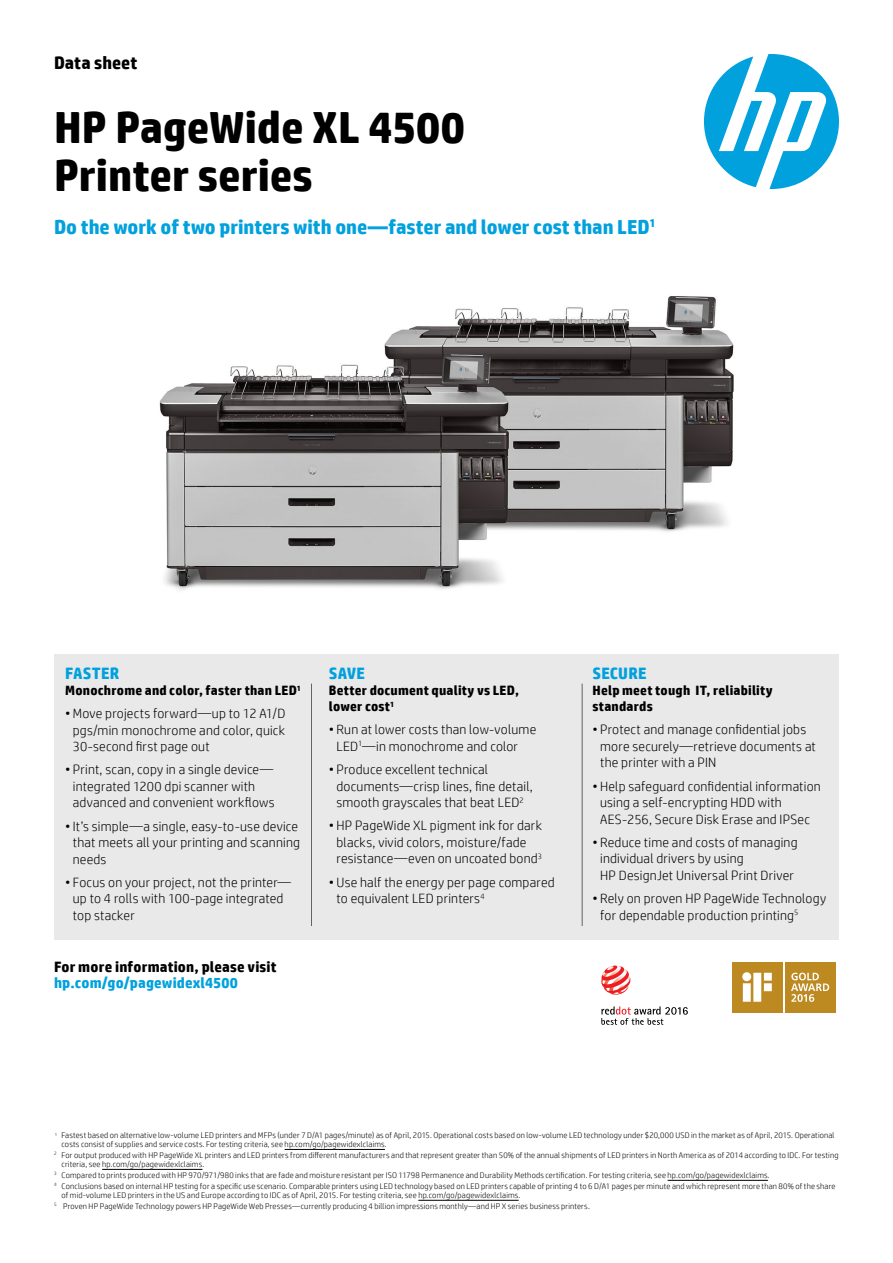
<style>
.page{position:relative;width:893px;height:1263px;background:#fff}
.page>*{position:absolute;margin:0;border:0;box-sizing:border-box;transform-origin:0 0}
.t1{font:700 45px/48px "HP Simplified";color:#000}
.t2{font:700 20.25px "HP Simplified";color:#00a1dd}
.t3{font:700 18px "HP Simplified";color:#000}
.t4{font:700 16.5px "HP Simplified";letter-spacing:.01em;color:#00a1dd}
.t5{font:700 15px "HP Simplified";letter-spacing:.01em;color:#000}
.t6{font:700 15px "HP Simplified";letter-spacing:.01em;color:#00a1dd}
.t7{font:300 13.5px/16.5px "HP Simplified";letter-spacing:.015em;color:#000}
.t8{font:700 13.5px/16.2px "HP Simplified";letter-spacing:.015em;color:#000}
.t9{font:300 8.25px/9px "HP Simplified";letter-spacing:.02em;color:#000}
</style>
<div class="page">
<svg style="left:704px;top:54px;width:135px;height:135px"></svg>
<img style="left:159px;top:296px;width:575px;height:295px">
<svg style="left:730px;top:959px;width:108px;height:56px"></svg>
<div style="left:732px;top:962px;width:50px;height:50px;background:#bd8921"></div>
<svg style="left:742px;top:972px;width:30px;height:30px"></svg>
<div style="left:785px;top:962px;width:50px;height:50px;background:#bd8921"></div>
<svg style="left:791px;top:973px;width:38px;height:29px"></svg>
<div style="left:54px;top:654px;width:785px;height:286px;background:#e6e7e8"></div>
<hr style="left:311px;top:684px;width:1px;height:242px;background:#5e6468">
<hr style="left:582px;top:684px;width:1px;height:242px;background:#5e6468">
<hr style="left:285px;top:1149px;width:100px;height:1px;background:#000">
<hr style="left:102px;top:1169px;width:100px;height:1px;background:#000">
<hr style="left:668px;top:1180px;width:100px;height:1px;background:#000">
<hr style="left:418px;top:1200px;width:101px;height:1px;background:#000">
<svg style="left:601px;top:965px;width:29px;height:30px"></svg>
<svg style="left:601px;top:1006px;width:87px;height:19px"></svg>
<h3 class="t3" style="left:54px;top:51px;width:85px">Data sheet</h3>
<h1 class="t1" style="left:54px;top:104px;width:413px">HP PageWide XL 4500<br>Printer series</h1>
<h2 class="t2" style="left:54px;top:214px;width:603px">Do the work of two printers with one—faster and lower cost than LED<sup>1</sup></h2>
<h3 class="t4" style="left:65px;top:662px;width:55px">FASTER</h3>
<h3 class="t8" style="left:65px;top:682px;width:237px">Monochrome and color, faster than LED<sup>1</sup></h3>
<h3 class="t7" style="left:73px;top:705px;width:214px;text-align:justify;text-indent:-8px">•Move projects forward—up to 12 A1/D pgs/min monochrome and color, quick 30-second first page out</h3>
<h3 class="t7" style="left:73px;top:761px;width:203px;text-indent:-8px">• Print, scan, copy in a single device— integrated 1200 dpi scanner with advanced and convenient workflows</h3>
<h3 class="t7" style="left:73px;top:817px;width:229px;text-indent:-8px">•It’s simple—a single, easy-to-use device that meets all your printing and scanning needs</h3>
<h3 class="t7" style="left:73px;top:873px;width:220px;text-indent:-8px">• Focus on your project, not the printer— up to 4 rolls with 100-page integrated top stacker</h3>
<h3 class="t5" style="left:54px;top:957px;width:224px">For more information, please visit</h3>
<h3 class="t6" style="left:54px;top:973px;width:185px">hp.com/go/pagewidexl4500</h3>
<h3 class="t4" style="left:329px;top:662px;width:38px">SAVE</h3>
<h3 class="t8" style="left:329px;top:682px;width:192px">Better document quality vs LED, lower cost<sup>1</sup></h3>
<h3 class="t7" style="left:336px;top:721px;width:201px;text-indent:-8px">• Run at lower costs than low-volume<br>LED<sup>1</sup>—in monochrome and color</h3>
<h3 class="t7" style="left:336px;top:761px;width:198px;text-indent:-8px">• Produce excellent technical documents—crisp lines, fine detail, smooth grayscales that beat LED<sup>2</sup></h3>
<h3 class="t7" style="left:329px;top:817px;width:215px;text-align:center">• HP PageWide XL pigment ink for dark blacks, vivid colors, moisture/fade resistance—even on uncoated bond<sup>3</sup></h3>
<h3 class="t7" style="left:336px;top:873px;width:220px;text-indent:-8px">• Use half the energy per page compared to equivalent LED printers<sup>4</sup></h3>
<h3 class="t4" style="left:593px;top:662px;width:55px">SECURE</h3>
<h3 class="t8" style="left:593px;top:682px;width:182px">Help meet tough IT, reliability standards</h3>
<h3 class="t7" style="left:600px;top:721px;width:217px;text-indent:-8px">• Protect and manage confidential jobs more securely—retrieve documents at the printer with a PIN</h3>
<h3 class="t7" style="left:600px;top:777px;width:222px;text-indent:-8px">• Help safeguard confidential information using a self-encrypting HDD with<br>AES-256, Secure Disk Erase and IPSec</h3>
<h3 class="t7" style="left:600px;top:833px;width:199px;text-indent:-8px">• Reduce time and costs of managing individual drivers by using<br>HP DesignJet Universal Print Driver</h3>
<h3 class="t7" style="left:600px;top:890px;width:228px;text-indent:-8px">• Rely on proven HP PageWide Technology for dependable production printing<sup>5</sup></h3>
<p class="t9" style="left:62px;top:1130px;width:775px;text-indent:-7px"><sup>1</sup> Fastest based on alternative low-volume LED printers and MFPs (under 7 D/A1 pages/minute) as of April, 2015. Operational costs based on low-volume LED technology under $20,000 USD in the market as of April, 2015. Operational costs consist of supplies and service costs. For testing criteria, see hp.com/go/pagewidexlclaims.</p>
<p class="t9" style="left:62px;top:1150px;width:778px;text-indent:-8px"><sup>2</sup> For output produced with HP PageWide XL printers and LED printers from different manufacturers and that represent greater than 50% of the annual shipments of LED printers in North America as of 2014 according to IDC. For testing criteria, see hp.com/go/pagewidexlclaims.</p>
<p class="t9" style="left:54px;top:1169px;width:783px;line-height:10.9px"><sup>3</sup> Compared to prints produced with HP 970/971/980 inks that are fade and moisture resistant per ISO 11798 Permanence and Durability Methods certification. For testing criteria, see hp.com/go/pagewidexlclaims.<br><sup>4</sup> Conclusions based on internal HP testing for a specific use scenario. Comparable printers using LED technology based on LED printers capable of printing 4 to 6 D/A1 pages per minute and which represent more than 80% of the share</p>
<p class="t9" style="left:54px;top:1189px;width:537px;line-height:10.9px;text-indent:8px">of mid-volume LED printers in the US and Europe according to IDC as of April, 2015. For testing criteria, see hp.com/go/pagewidexlclaims.<br><sup>5</sup> Proven HP PageWide Technology powers HP PageWide Web Presses—currently producing 4 billion impressions monthly—and HP X series business printers.</p>
</div>
